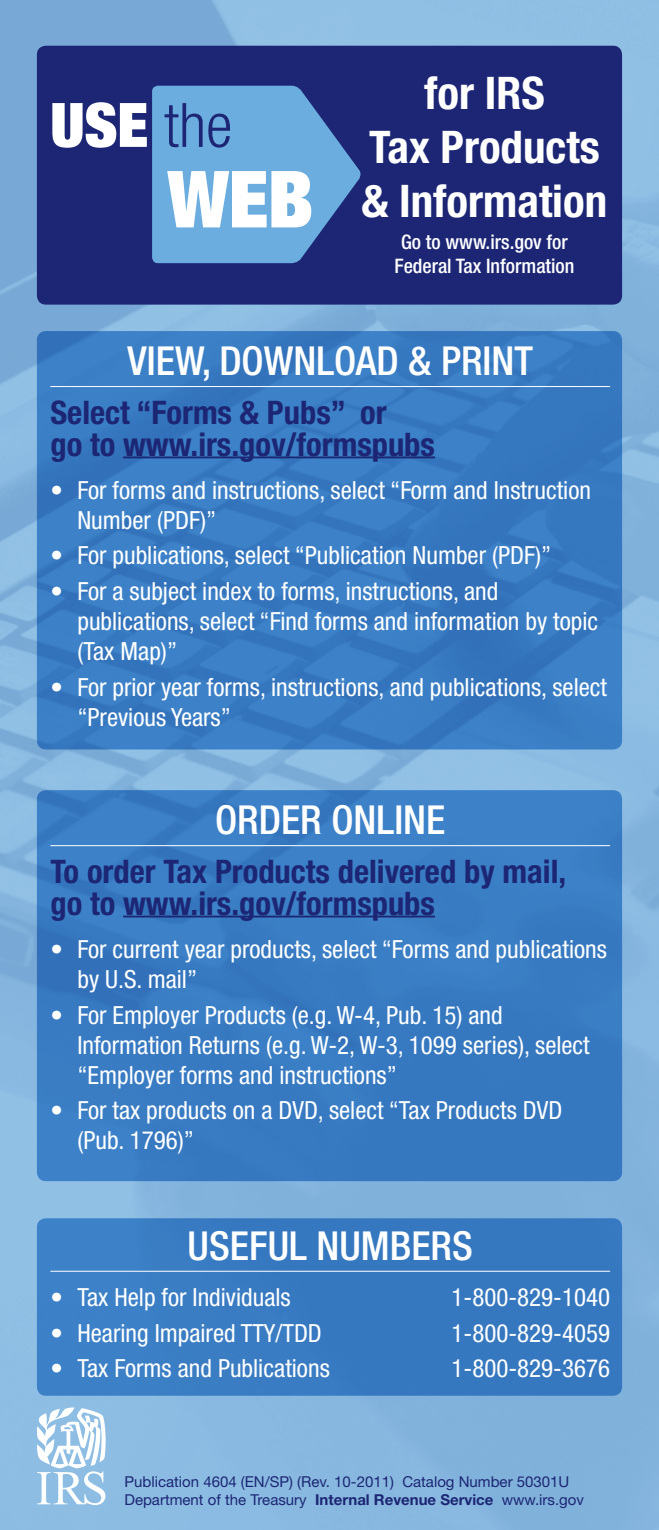
<style>
.page{position:relative;width:659px;height:1530px;background:#fff}
.page>*{position:absolute;margin:0;border:0;box-sizing:border-box;transform-origin:0 0}
.t1{font:900 condensed 79px "Helvetica Neue LT Std";color:#fff}
.t2{font:900 condensed 61.25px "Helvetica Neue LT Std";color:#fff}
.t3{font:700 condensed 45px/54px "Helvetica Neue LT Std";color:#fff;text-align:center}
.t4{font:500 condensed 40px "Helvetica Neue LT Std";color:#fff}
.t5{font:700 condensed 32.5px/32.5px "Helvetica Neue LT Std";color:#1c2674}
.t6{font:condensed 25px/30px "Helvetica Neue LT Std";color:#fff}
.t7{font:500 condensed 20px/24px "Helvetica Neue LT Std";color:#fff;text-align:center}
.t8{font:15px/18px "Helvetica Neue LT Std";color:#1c2674}
.s1{font-weight:300;color:#1c2674}
.s2{font-weight:700}
</style>
<div class="page">
<img style="left:0;top:0;width:659px;height:1530px">
<div style="left:37px;top:46px;width:585px;height:259px;background:#1c2674;border-radius:9px"></div>
<div style="left:37px;top:331px;width:585px;height:418px;background:#3a7ec4;border-radius:9px"></div>
<div style="left:37px;top:1218px;width:585px;height:178px;background:#3678c0;border-radius:9px"></div>
<div style="left:37px;top:790px;width:585px;height:391px;background:#387bc3;border-radius:9px"></div>
<hr style="left:50px;top:386px;width:560px;height:1px;background:#fff">
<hr style="left:123px;top:457px;width:312px;height:1px;background:#1c2674">
<hr style="left:50px;top:1271px;width:560px;height:1px;background:#fff">
<hr style="left:50px;top:845px;width:560px;height:1px;background:#fff">
<hr style="left:123px;top:916px;width:312px;height:1px;background:#1c2674">
<svg style="left:152px;top:86px;width:209px;height:177px;background:#6098cf"></svg>
<svg style="left:37px;top:1408px;width:69px;height:97px"></svg>
<h2 class="t2" style="left:50px;top:86px;width:183px">USE <span class="s1">the</span></h2>
<h1 class="t1" style="left:167px;top:149px;width:148px">WEB</h1>
<h3 class="t3" style="left:362px;top:65px;width:247px">for IRS<br>Tax Products &amp; Information</h3>
<p class="t7" style="left:394px;top:230px;width:182px">Go to www.irs.gov for<br>Federal Tax Information</p>
<h3 class="t4" style="left:128px;top:337px;width:407px">VIEW, DOWNLOAD &amp; PRINT</h3>
<h3 class="t5" style="left:50px;top:395px;width:386px">Select “Forms &amp; Pubs” or<br>go to www.irs.gov/formspubs</h3>
<p class="t6" style="left:77px;top:475px;width:515px;text-indent:-27px">• For forms and instructions, select “Form and Instruction<br>Number (PDF)”</p>
<p class="t6" style="left:50px;top:540px;width:502px">• For publications, select “Publication Number (PDF)”</p>
<p class="t6" style="left:77px;top:576px;width:522px;text-indent:-27px">• For a subject index to forms, instructions, and publications, select “Find forms and information by topic (Tax Map)”</p>
<p class="t6" style="left:77px;top:672px;width:531px;text-indent:-27px">• For prior year forms, instructions, and publications, select “Previous Years”</p>
<h3 class="t4" style="left:215px;top:796px;width:232px">ORDER ONLINE</h3>
<h3 class="t5" style="left:50px;top:855px;width:517px">To order Tax Products delivered by mail, go to www.irs.gov/formspubs</h3>
<p class="t6" style="left:77px;top:934px;width:531px;text-indent:-27px">• For current year products, select “Forms and publications by U.S. mail”</p>
<p class="t6" style="left:77px;top:1000px;width:514px;text-indent:-27px">• For Employer Products (e.g. W-4, Pub. 15) and<br>Information Returns (e.g. W-2, W-3, 1099 series), select “Employer forms and instructions”</p>
<p class="t6" style="left:77px;top:1095px;width:486px;text-indent:-27px">• For tax products on a DVD, select “Tax Products DVD (Pub. 1796)”</p>
<h3 class="t4" style="left:188px;top:1222px;width:287px">USEFUL NUMBERS</h3>
<p class="t6" style="left:50px;top:1282px;width:242px">• Tax Help for Individuals</p>
<p class="t6" style="left:452px;top:1282px;width:160px">1-800-829-1040</p>
<p class="t6" style="left:50px;top:1318px;width:273px">• Hearing Impaired TTY/TDD</p>
<p class="t6" style="left:452px;top:1318px;width:160px">1-800-829-4059</p>
<p class="t6" style="left:50px;top:1353px;width:281px">• Tax Forms and Publications</p>
<p class="t6" style="left:451px;top:1353px;width:160px">1-800-829-3676</p>
<p class="t8" style="left:124px;top:1472px;width:461px">Publication 4604 (EN/SP) (Rev. 10-2011) Catalog Number 50301U<br>Department of the Treasury <span class="s2">Internal Revenue Service</span> www.irs.gov</p>
</div>
